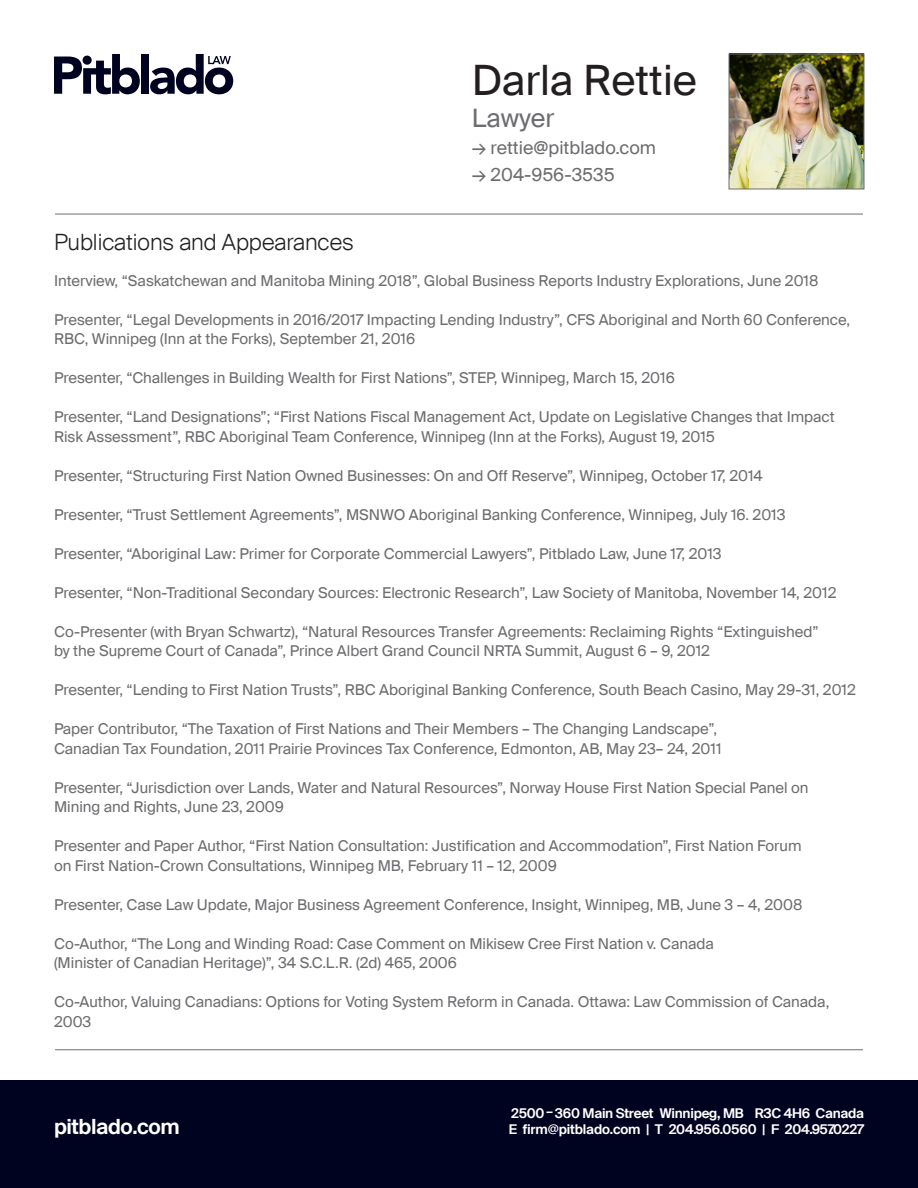
<style>
.page{position:relative;width:918px;height:1188px;background:#fff}
.page>*{position:absolute;margin:0;border:0;box-sizing:border-box;transform-origin:0 0}
.t1{font:42px "Suisse Intl";color:#231f20}
.t2{font:25.5px "Suisse Intl";color:#6c6d70}
.t3{font:300 22.5px "Suisse Intl";color:#231f20}
.t4{font:600 21px "Suisse Intl";letter-spacing:-.02em;color:#fff}
.t5{font:18px "Suisse Intl";color:#6c6d70}
.t6{font:15px/19.5px "Suisse Intl";color:#6c6d70}
.t7{font:600 13.5px "Suisse Intl";letter-spacing:-.02em;color:#fff}
</style>
<div class="page">
<div style="left:0;top:1080px;width:918px;height:108px;background:#000320"></div>
<hr style="left:55px;top:214px;width:808px;height:1px;background:#6c6d70">
<hr style="left:55px;top:1049px;width:808px;height:1px;background:#6c6d70">
<img style="left:731px;top:56px;width:131px;height:131px">
<div style="left:729px;top:54px;width:135px;height:135px;border:1px solid #6c6d70"></div>
<div style="left:141px;top:54px;width:8px;height:40px;background:#000320"></div>
<svg style="left:150px;top:54px;width:83px;height:40px"></svg>
<svg style="left:54px;top:54px;width:86px;height:40px"></svg>
<p class="t1" style="left:472px;top:56px;width:227px">Darla Rettie</p>
<p class="t2" style="left:472px;top:103px;width:84px">Lawyer</p>
<p class="t5" style="left:472px;top:137px;width:186px">→ rettie@pitblado.com</p>
<p class="t5" style="left:472px;top:164px;width:144px">→ 204-956-3535</p>
<p class="t3" style="left:54px;top:229px;width:301px">Publications and Appearances</p>
<p class="t6" style="left:54px;top:271px;width:766px">Interview, “Saskatchewan and Manitoba Mining 2018”, Global Business Reports Industry Explorations, June 2018</p>
<p class="t6" style="left:54px;top:310px;width:798px">Presenter, “Legal Developments in 2016/2017 Impacting Lending Industry”, CFS Aboriginal and North 60 Conference,<br>RBC, Winnipeg (Inn at the Forks), September 21, 2016</p>
<p class="t6" style="left:54px;top:368px;width:622px">Presenter, “Challenges in Building Wealth for First Nations”, STEP, Winnipeg, March 15, 2016</p>
<p class="t6" style="left:54px;top:407px;width:782px">Presenter, “Land Designations”; “First Nations Fiscal Management Act, Update on Legislative Changes that Impact<br>Risk Assessment”, RBC Aboriginal Team Conference, Winnipeg (Inn at the Forks), August 19, 2015</p>
<p class="t6" style="left:54px;top:466px;width:710px">Presenter, “Structuring First Nation Owned Businesses: On and Off Reserve”, Winnipeg, October 17, 2014</p>
<p class="t6" style="left:54px;top:505px;width:733px">Presenter, “Trust Settlement Agreements”, MSNWO Aboriginal Banking Conference, Winnipeg, July 16. 2013</p>
<p class="t6" style="left:54px;top:544px;width:669px">Presenter, “Aboriginal Law: Primer for Corporate Commercial Lawyers”, Pitblado Law, June 17, 2013</p>
<p class="t6" style="left:54px;top:583px;width:784px">Presenter, “Non-Traditional Secondary Sources: Electronic Research”, Law Society of Manitoba, November 14, 2012</p>
<p class="t6" style="left:54px;top:622px;width:766px">Co-Presenter (with Bryan Schwartz), “Natural Resources Transfer Agreements: Reclaiming Rights “Extinguished” by the Supreme Court of Canada”, Prince Albert Grand Council NRTA Summit, August 6 – 9, 2012</p>
<p class="t6" style="left:54px;top:680px;width:803px">Presenter, “Lending to First Nation Trusts”, RBC Aboriginal Banking Conference, South Beach Casino, May 29-31, 2012</p>
<p class="t6" style="left:54px;top:719px;width:669px">Paper Contributor, “The Taxation of First Nations and Their Members – The Changing Landscape”,<br>Canadian Tax Foundation, 2011 Prairie Provinces Tax Conference, Edmonton, AB, May 23– 24, 2011</p>
<p class="t6" style="left:54px;top:778px;width:756px">Presenter, “Jurisdiction over Lands, Water and Natural Resources”, Norway House First Nation Special Panel on<br>Mining and Rights, June 23, 2009</p>
<p class="t6" style="left:54px;top:836px;width:749px">Presenter and Paper Author, “First Nation Consultation: Justification and Accommodation”, First Nation Forum on First Nation-Crown Consultations, Winnipeg MB, February 11 – 12, 2009</p>
<p class="t6" style="left:54px;top:895px;width:750px">Presenter, Case Law Update, Major Business Agreement Conference, Insight, Winnipeg, MB, June 3 – 4, 2008</p>
<p class="t6" style="left:54px;top:934px;width:661px">Co-Author, “The Long and Winding Road: Case Comment on Mikisew Cree First Nation v. Canada (Minister of Canadian Heritage)”, 34 S.C.L.R. (2d) 465, 2006</p>
<p class="t6" style="left:54px;top:992px;width:777px">Co-Author, Valuing Canadians: Options for Voting System Reform in Canada. Ottawa: Law Commission of Canada,<br>2003</p>
<p class="t7" style="left:511px;top:1105px;width:354px">2500 – 360 Main Street Winnipeg, MB R3C 4H6 Canada</p>
<p class="t4" style="left:54px;top:1114px;width:127px">pitblado.com</p>
<p class="t7" style="left:509px;top:1122px;width:357px">E firm@pitblado.com | T 204.956.0560 | F 204.957.0227</p>
</div>
